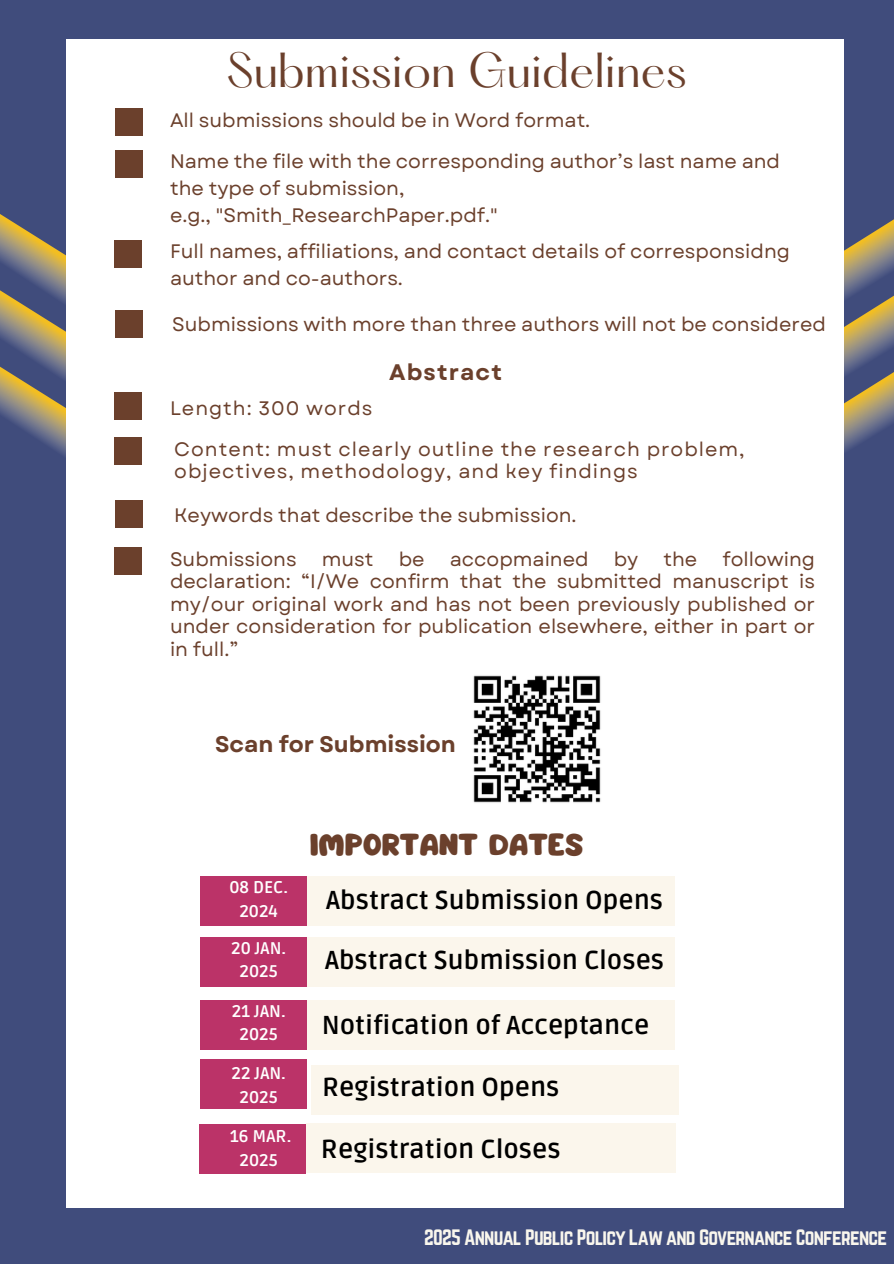
<style>
.page{position:relative;width:894px;height:1264px;background:#fff}
.page>*{position:absolute;margin:0;border:0;box-sizing:border-box;transform-origin:0 0}
.t1{font:43.05px "Hatton";color:#6b402c}
.t2{font:27px "Mango";color:#6b402c}
.t3{font:700 25.95px "Ruda";color:#000}
.t4{font:700 22.5px "Garet";color:#6b402c}
.t5{font:700 22.5px "Garet";letter-spacing:.05em;color:#6b402c}
.t6{font:19.5px/22.5px "Garet";color:#6b402c}
.t7{font:19.5px/22.5px "Garet";letter-spacing:.05em;color:#6b402c}
.t8{font:19.5px "Norwester";letter-spacing:-.04em;color:#f9f6ed}
.t9{font:700 16.95px "Ruda";color:#fff}
</style>
<div class="page">
<div style="left:0;top:0;width:893px;height:1263px;background:#404c7c"></div>
<svg style="left:0;top:214px;width:66px;height:242px"></svg>
<svg style="left:843px;top:199px;width:50px;height:285px"></svg>
<div style="left:66px;top:39px;width:777px;height:1168px;background:#fff"></div>
<div style="left:115px;top:109px;width:27px;height:27px;background:#6b402c"></div>
<div style="left:115px;top:151px;width:27px;height:27px;background:#6b402c"></div>
<div style="left:115px;top:392px;width:27px;height:27px;background:#6b402c"></div>
<div style="left:115px;top:437px;width:27px;height:27px;background:#6b402c"></div>
<div style="left:115px;top:547px;width:27px;height:27px;background:#6b402c"></div>
<div style="left:115px;top:500px;width:27px;height:27px;background:#6b402c"></div>
<div style="left:115px;top:240px;width:27px;height:27px;background:#6b402c"></div>
<div style="left:200px;top:876px;width:106px;height:49px;background:#bb3368"></div>
<div style="left:306px;top:876px;width:368px;height:49px;background:#fbf5e9"></div>
<div style="left:200px;top:936px;width:106px;height:50px;background:#bb3368"></div>
<div style="left:306px;top:936px;width:368px;height:50px;background:#fbf5e9"></div>
<div style="left:306px;top:999px;width:368px;height:50px;background:#fbf5e9"></div>
<div style="left:200px;top:999px;width:106px;height:50px;background:#bb3368"></div>
<div style="left:311px;top:1065px;width:367px;height:49px;background:#fbf5e9"></div>
<div style="left:200px;top:1059px;width:106px;height:50px;background:#bb3368"></div>
<div style="left:306px;top:1123px;width:369px;height:50px;background:#fbf5e9"></div>
<div style="left:199px;top:1124px;width:107px;height:50px;background:#bb3368"></div>
<img style="left:473px;top:675px;width:128px;height:128px">
<div style="left:115px;top:310px;width:27px;height:27px;background:#6b402c"></div>
<h1 class="t1" style="left:226px;top:50px;width:461px">Submission Guidelines</h1>
<h5 class="t6" style="left:170px;top:109px;width:421px">All submissions should be in Word format.</h5>
<h5 class="t6" style="left:170px;top:148px;width:611px;line-height:27px">Name the file with the corresponding author’s last name and the type of submission,<br>e.g., "Smith_ResearchPaper.pdf."</h5>
<p class="t6" style="left:170px;top:238px;width:621px;line-height:27px">Full names, affiliations, and contact details of corresponsidng author and co-authors.</p>
<p class="t6" style="left:172px;top:312px;width:655px">Submissions with more than three authors will not be considered</p>
<h5 class="t7" style="left:170px;top:396px;width:204px">Length: 300 words</h5>
<h4 class="t5" style="left:389px;top:355px;width:114px">Abstract</h4>
<h5 class="t7" style="left:174px;top:438px;width:571px">Content: must clearly outline the research problem, objectives, methodology, and key findings</h5>
<h5 class="t6" style="left:174px;top:504px;width:404px">Keywords that describe the submission.</h5>
<h5 class="t6" style="left:170px;top:547px;width:646px;text-align:justify;text-indent:552px">following declaration: “I/We confirm that the submitted manuscript is my/our original work and has not been previously published or under consideration for publication elsewhere, either in part or in full.”</h5>
<h5 class="t6" style="left:170px;top:547px;width:128px">Submissions</h5>
<h5 class="t6" style="left:322px;top:547px;width:53px">must</h5>
<h5 class="t6" style="left:398px;top:547px;width:27px">be</h5>
<h5 class="t6" style="left:449px;top:547px;width:140px">accopmained</h5>
<h5 class="t6" style="left:613px;top:547px;width:26px">by</h5>
<h5 class="t6" style="left:663px;top:547px;width:35px">the</h5>
<h5 class="t4" style="left:215px;top:727px;width:242px">Scan for Submission</h5>
<p class="t9" style="left:229px;top:877px;width:60px">08 DEC.</p>
<p class="t9" style="left:239px;top:901px;width:40px">2024</p>
<p class="t9" style="left:231px;top:938px;width:57px">20 JAN.</p>
<p class="t9" style="left:239px;top:961px;width:40px">2025</p>
<p class="t9" style="left:232px;top:1001px;width:55px">21 JAN.</p>
<p class="t9" style="left:239px;top:1024px;width:40px">2025</p>
<h3 class="t9" style="left:231px;top:1063px;width:56px">22 JAN.</h3>
<p class="t9" style="left:239px;top:1087px;width:40px">2025</p>
<p class="t9" style="left:230px;top:1126px;width:63px">16 MAR.</p>
<h3 class="t9" style="left:239px;top:1150px;width:40px">2025</h3>
<h2 class="t2" style="left:309px;top:833px;width:275px">IMPORTANT DATES</h2>
<h3 class="t3" style="left:326px;top:884px;width:338px">Abstract Submission Opens</h3>
<h3 class="t3" style="left:325px;top:945px;width:340px">Abstract Submission Closes</h3>
<p class="t3" style="left:321px;top:1010px;width:329px">Notification of Acceptance</p>
<p class="t3" style="left:322px;top:1071px;width:239px">Registration Opens</p>
<h3 class="t3" style="left:321px;top:1134px;width:241px">Registration Closes</h3>
<h4 class="t8" style="left:424px;top:1225px;width:464px">2025 Annual Public Policy Law and Governance Conference</h4>
</div>
